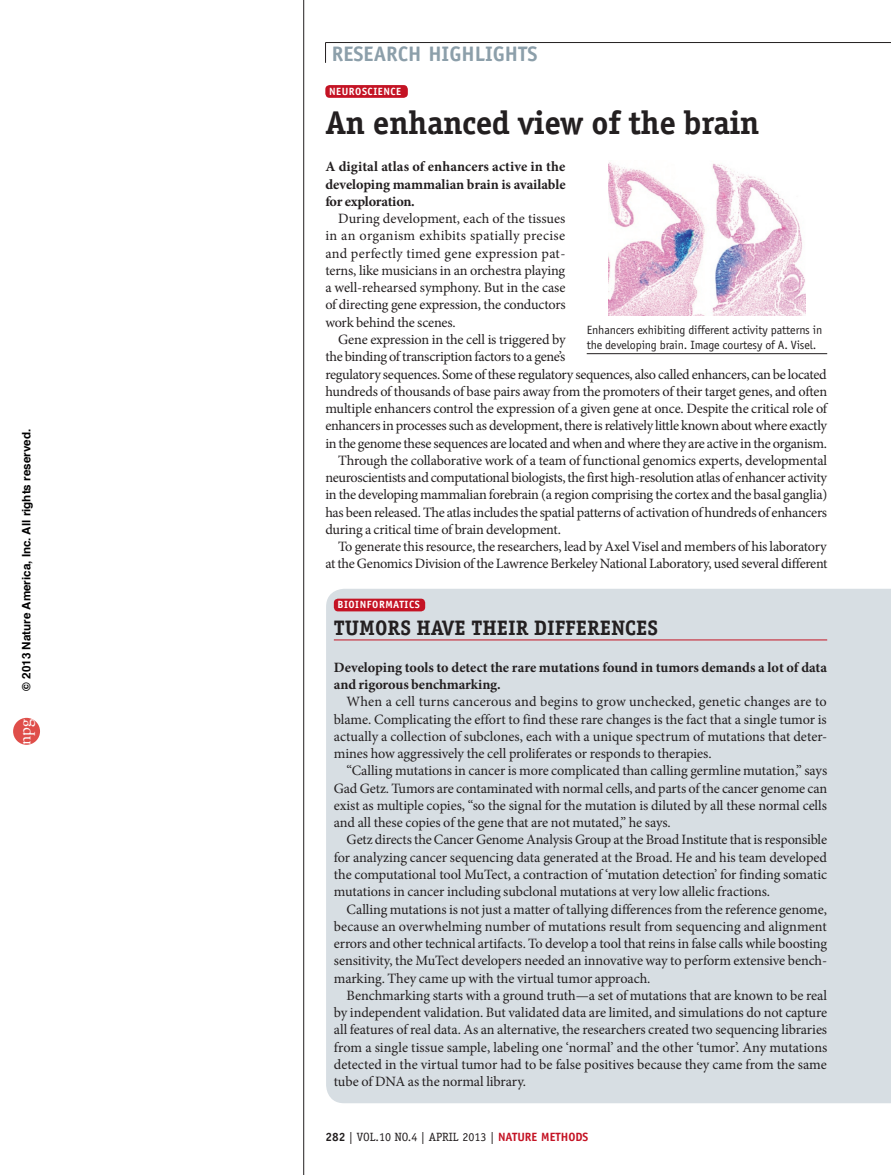
<style>
.page{position:relative;width:891px;height:1175px;background:#fff}
.page>*{position:absolute;margin:0;border:0;box-sizing:border-box;transform-origin:0 0}
.t1{font:700 33px "Officina Serif Std";letter-spacing:-.015em;color:#231f20}
.t2{font:700 21px "Officina Serif Std";color:#231f20}
.t3{font:700 21px "Officina Sans Std";color:#8c9faa}
.t4{font:17.4px "Adobe Garamond Pro";color:#fff}
.t5{font:14.25px/17.2px "Minion Pro";letter-spacing:-.02em;color:#231f20;text-align:justify}
.t6{font:700 14.25px/17.2px "Minion Pro";letter-spacing:-.005em;color:#231f20}
.t7{font:12px/15px "Officina Sans Std";letter-spacing:-.01em;color:#231f20}
.t8{font:12px "Officina Serif Std";color:#231f20}
.t9{font:700 11.7px "Helvetica";color:#000}
.t10{font:700 10.5px "Officina Sans Std";letter-spacing:.05em;color:#fff}
.s1{font-family:"Officina Sans Std";font-weight:700}
.s2{font-family:"Officina Sans Std";font-weight:700;color:#c41324}
</style>
<div class="page">
<div style="left:326px;top:589px;width:565px;height:514px;background:#d7dee3"></div>
<hr style="left:303px;top:0;width:1px;height:1174px;background:#231f20">
<svg style="left:325px;top:43px;width:1px;height:20px"></svg>
<hr style="left:325px;top:42px;width:566px;height:1px;background:#231f20">
<hr style="left:334px;top:639px;width:493px;height:1px;background:#c41324">
<div style="left:334px;top:598px;width:91px;height:13px;background:#c41324;border-radius:4px"></div>
<div style="left:325px;top:85px;width:83px;height:13px;background:#c41324;border-radius:4px"></div>
<hr style="left:587px;top:353px;width:240px;height:1px;background:#231f20">
<img style="left:608px;top:162px;width:198px;height:153px">
<div style="left:13px;top:718px;width:27px;height:26px;background:#df4e4a;border-radius:50%"></div>
<p class="t9" style="left:17px;top:690px;width:263px;rotate:-90deg">© 2013 Nature America, Inc. All rights reserved.</p>
<p class="t4" style="left:14px;top:744px;width:28px;rotate:-90deg">npg</p>
<h2 class="t3" style="left:332px;top:41px;width:207px">RESEARCH HIGHLIGHTS</h2>
<p class="t10" style="left:329px;top:85px;width:74px">N EUROSCIENCE</p>
<h1 class="t1" style="left:325px;top:102px;width:436px">AN ENHANCED VIEW OF THE BRAIN</h1>
<p class="t6" style="left:325px;top:158px;width:242px;text-align:justify">A digital atlas of enhancers active in the developing mammalian brain is available for exploration.</p>
<p class="t5" style="left:325px;top:210px;width:242px;text-indent:13px">During development, each of the tissues in an organism exhibits spatially precise and perfectly timed gene expression pat&shy;terns, like musicians in an orchestra playing a well-rehearsed symphony. But in the case of directing gene expression, the conductors work behind the scenes.</p>
<p class="t5" style="left:338px;top:331px;width:229px">Gene expression in the cell is triggered by</p>
<p class="t5" style="left:325px;top:348px;width:242px">the binding of transcription factors to a gene’s</p>
<p class="t5" style="left:325px;top:365px;width:503px">regulatory sequences. Some of these regulatory sequences, also called enhancers, can be located</p>
<p class="t5" style="left:325px;top:383px;width:503px">hundreds of thousands of base pairs away from the promoters of their target genes, and often</p>
<p class="t5" style="left:325px;top:400px;width:503px">multiple enhancers control the expression of a given gene at once. Despite the critical role of</p>
<p class="t5" style="left:325px;top:417px;width:503px">enhancers in processes such as development, there is relatively little known about where exactly</p>
<p class="t5" style="left:325px;top:434px;width:503px">in the genome these sequences are located and when and where they are active in the organism.</p>
<p class="t5" style="left:338px;top:452px;width:491px">Through the collaborative work of a team of functional genomics experts, developmental</p>
<p class="t5" style="left:325px;top:469px;width:503px">neuroscientists and computational biologists, the first high-resolution atlas of enhancer activity</p>
<p class="t5" style="left:325px;top:486px;width:503px">in the developing mammalian forebrain (a region comprising the cortex and the basal ganglia)</p>
<p class="t5" style="left:325px;top:503px;width:503px">has been released. The atlas includes the spatial patterns of activation of hundreds of enhancers</p>
<p class="t5" style="left:325px;top:521px;width:237px">during a critical time of brain development.</p>
<p class="t5" style="left:338px;top:538px;width:490px">To generate this resource, the researchers, lead by Axel Visel and members of his laboratory</p>
<p class="t5" style="left:325px;top:555px;width:504px">at the Genomics Division of the Lawrence Berkeley National Laboratory, used several different</p>
<p class="t7" style="left:587px;top:323px;width:237px">Enhancers exhibiting different activity patterns in the developing brain. Image courtesy of A. Visel.</p>
<p class="t10" style="left:338px;top:598px;width:13px">BIOIN</p>
<p class="t10" style="left:367px;top:598px;width:13px">FORMATICS</p>
<h2 class="t2" style="left:334px;top:615px;width:303px">TUMORS HAVE THEIR DIFFERENCES</h2>
<p class="t6" style="left:334px;top:658px;width:495px">Developing tools to detect the rare mutations found in tumors demands a lot of data and rigorous benchmarking.</p>
<p class="t5" style="left:334px;top:693px;width:495px;text-indent:13px">When a cell turns cancerous and begins to grow unchecked, genetic changes are to blame. Complicating the effort to find these rare changes is the fact that a single tumor is actually a collection of subclones, each with a unique spectrum of mutations that deter&shy;mines how aggressively the cell proliferates or responds to therapies.</p>
<p class="t5" style="left:334px;top:762px;width:495px;text-indent:13px">“Calling mutations in cancer is more complicated than calling germline mutation,” says Gad Getz. Tumors are contaminated with normal cells, and parts of the cancer genome can exist as multiple copies, “so the signal for the mutation is diluted by all these normal cells and all these copies of the gene that are not mutated,” he says.</p>
<p class="t5" style="left:334px;top:831px;width:495px;text-indent:13px">Getz directs the Cancer Genome Analysis Group at the Broad Institute that is responsible for analyzing cancer sequencing data generated at the Broad. He and his team developed the computational tool MuTect, a contraction of ‘mutation detection’ for finding somatic mutations in cancer including subclonal mutations at very low allelic fractions.</p>
<p class="t5" style="left:334px;top:900px;width:495px;text-indent:13px">Calling mutations is not just a matter of tallying differences from the reference genome, because an overwhelming number of mutations result from sequencing and alignment errors and other technical artifacts. To develop a tool that reins in false calls while boosting sensitivity, the MuTect developers needed an innovative way to perform extensive bench&shy;marking. They came up with the virtual tumor approach.</p>
<p class="t5" style="left:334px;top:986px;width:495px;text-indent:13px">Benchmarking starts with a ground truth—a set of mutations that are known to be real by independent validation. But validated data are limited, and simulations do not capture all features of real data. As an alternative, the researchers created two sequencing libraries from a single tissue sample, labeling one ‘normal’ and the other ‘tumor’. Any mutations detected in the virtual tumor had to be false positives because they came from the same tube of DNA as the normal library.</p>
<p class="t8" style="left:325px;top:1130px;width:265px"><span class="s1">282</span> | VOL.10 NO.4 | APRIL 2013 | <span class="s2">NATURE METHODS</span></p>
</div>
